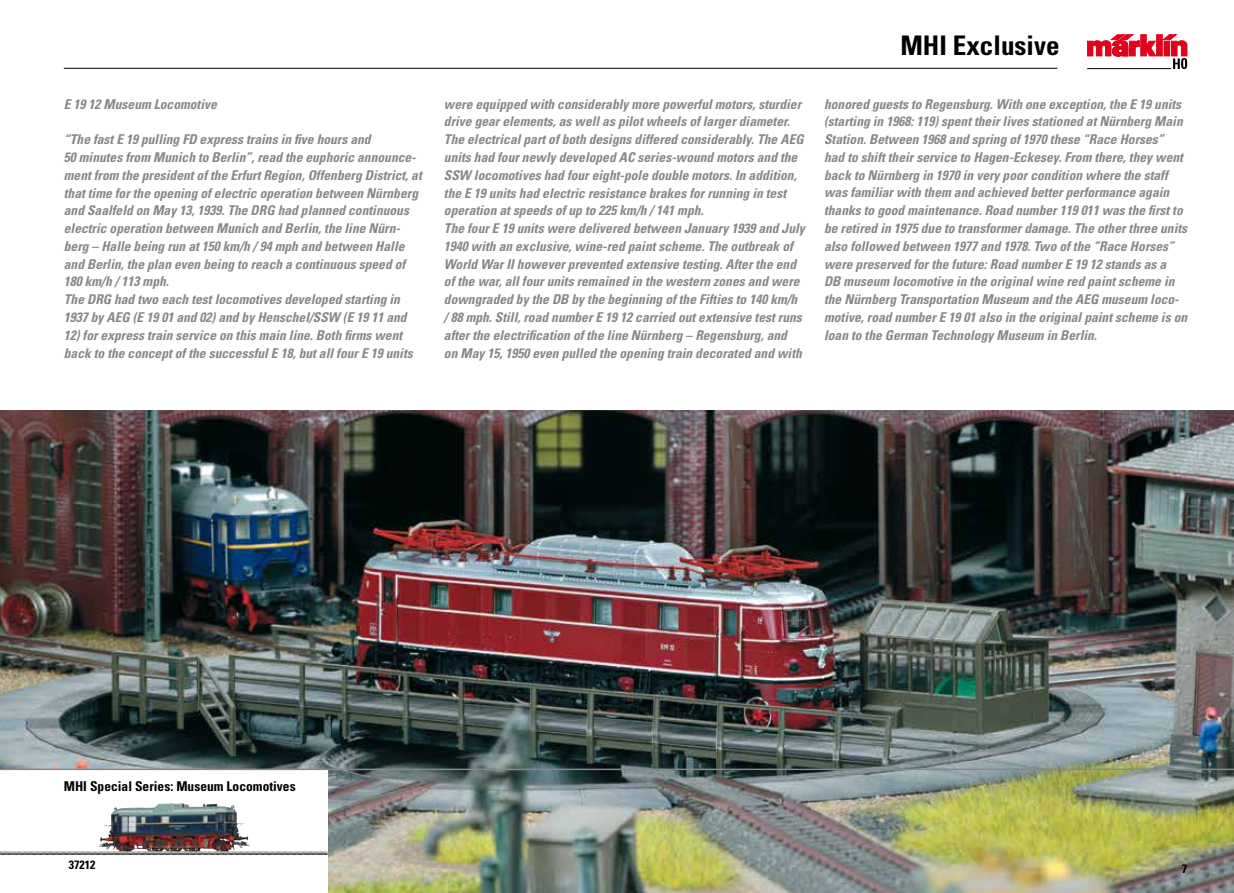
<style>
.page{position:relative;width:1234px;height:893px;background:#fff}
.page>*{position:absolute;margin:0;border:0;box-sizing:border-box;transform-origin:0 0}
.t1{font:700 condensed 27px "Univers LT Std";color:#000}
.t2{font:italic 700 condensed 13.5px/17.9px "Univers LT Std";color:#87888a}
.t3{font:700 condensed 13.5px "Univers LT Std";color:#000}
.t4{font:700 condensed 12px "Univers LT Std";color:#000}
</style>
<div class="page">
<img style="left:0;top:411px;width:1233px;height:482px">
<div style="left:1156px;top:35px;width:5px;height:21px;background:#e2001a"></div>
<div style="left:1156px;top:35px;width:6px;height:21px;border:1px solid #e2001a"></div>
<hr style="left:1086px;top:68px;width:84px;height:1px;background:#000">
<svg style="left:1162px;top:35px;width:24px;height:34px"></svg>
<svg style="left:1087px;top:34px;width:68px;height:22px"></svg>
<div style="left:0;top:770px;width:327px;height:123px;background:#fff"></div>
<img style="left:100px;top:803px;width:71px;height:41px">
<hr style="left:0;top:769px;width:1233px;height:1px;background:#87888a">
<hr style="left:64px;top:68px;width:993px;height:1px;background:#000">
<p class="t2" style="left:64px;top:95px;width:154px">E 19 12 Museum Locomotive</p>
<p class="t2" style="left:64px;top:131px;width:359px">“The fast E 19 pulling FD express trains in five hours and<br>50 minutes from Munich to Berlin”, read the euphoric announce&shy;ment from the president of the Erfurt Region, Offenberg District, at that time for the opening of electric operation between Nürnberg and Saalfeld on May 13, 1939. The DRG had planned continuous electric operation between Munich and Berlin, the line Nürn&shy;berg – Halle being run at 150 km/h / 94 mph and between Halle and Berlin, the plan even being to reach a continuous speed of 180 km/h / 113 mph.<br>The DRG had two each test locomotives developed starting in 1937 by AEG (E 19 01 and 02) and by Henschel/SSW (E 19 11 and</p>
<p class="t2" style="left:64px;top:326px;width:350px">12) for express train service on this main line. Both firms went back to the concept of the successful E 18, but all four E 19 units</p>
<p class="t1" style="left:900px;top:29px;width:160px">MHI Exclusive</p>
<p class="t2" style="left:444px;top:95px;width:362px">were equipped with considerably more powerful motors, sturdier drive gear elements, as well as pilot wheels of larger diameter.<br>The electrical part of both designs differed considerably. The AEG units had four newly developed AC series-wound motors and the SSW locomotives had four eight-pole double motors. In addition, the E 19 units had electric resistance brakes for running in test operation at speeds of up to 225 km/h / 141 mph.<br>The four E 19 units were delivered between January 1939 and July 1940 with an exclusive, wine-red paint scheme. The outbreak of World War II however prevented extensive testing. After the end of the war, all four units remained in the western zones and were downgraded by the DB by the beginning of the Fifties to 140 km/h<br>/ 88 mph. Still, road number E 19 12 carried out extensive test runs after the electrification of the line Nürnberg – Regensburg, and<br>on May 15, 1950 even pulled the opening train decorated and with</p>
<p class="t2" style="left:823px;top:95px;width:364px">honored guests to Regensburg. With one exception, the E 19 units (starting in 1968: 119) spent their lives stationed at Nürnberg Main Station. Between 1968 and spring of 1970 these “Race Horses” had to shift their service to Hagen-Eckesey. From there, they went back to Nürnberg in 1970 in very poor condition where the staff was familiar with them and achieved better performance again thanks to good maintenance. Road number 119 011 was the first to be retired in 1975 due to transformer damage. The other three units also followed between 1977 and 1978. Two of the “Race Horses” were preserved for the future: Road number E 19 12 stands as a<br>DB museum locomotive in the original wine red paint scheme in the Nürnberg Transportation Museum and the AEG museum loco&shy;motive, road number E 19 01 also in the original paint scheme is on loan to the German Technology Museum in Berlin.</p>
<p class="t3" style="left:64px;top:777px;width:233px">MHI Special Series: Museum Locomotives</p>
<p class="t4" style="left:69px;top:857px;width:28px">37212</p>
<p class="t4" style="left:1181px;top:862px;width:7px">7</p>
</div>
